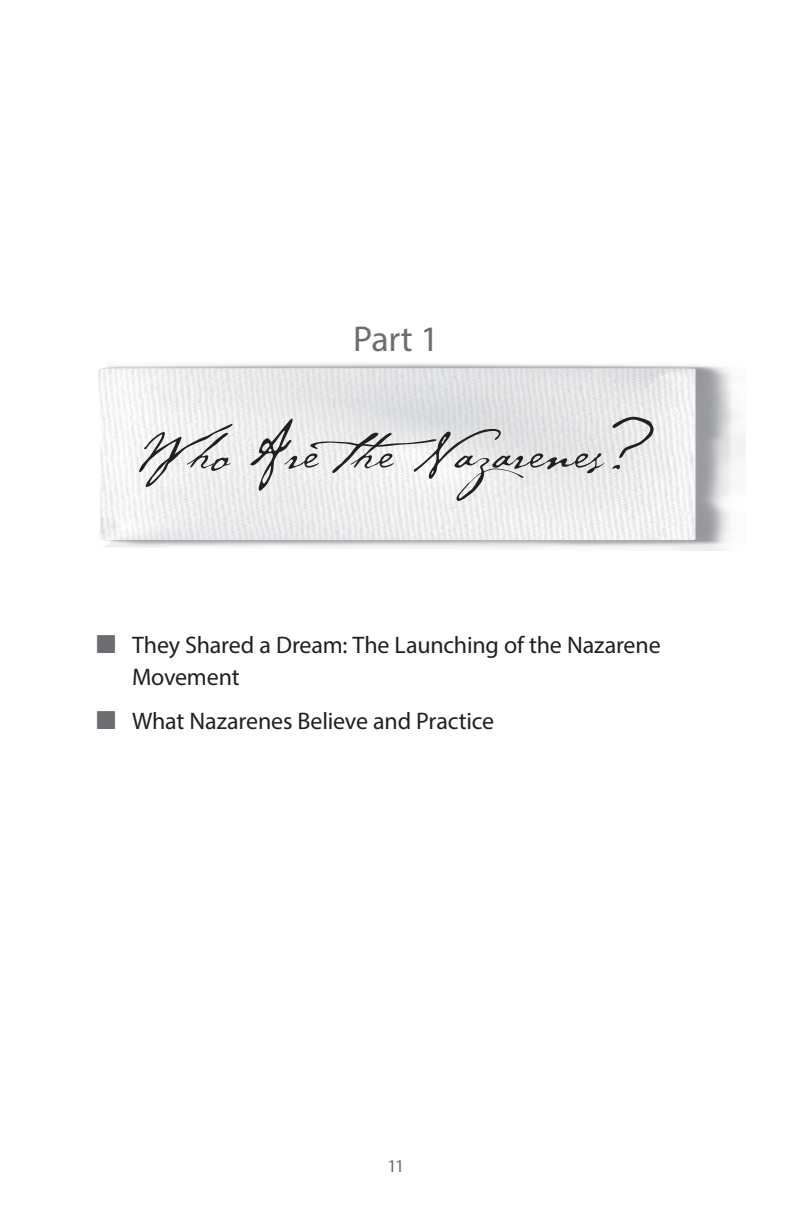
<style>
.page{position:relative;width:792px;height:1224px;background:#fff}
.page>*{position:absolute;margin:0;border:0;box-sizing:border-box;transform-origin:0 0}
.part_title{font:60px "P22 Cezanne";color:#231f20}
.part_no{font:36px "Myriad Pro";color:#6c6d70}
.part_contents{font:24px/32px "Myriad Pro";letter-spacing:-.01em;color:#231f20}
.folio{font:18px "Myriad Pro";color:#6c6d70}
.s1{font-family:"European Pi Three";color:#6c6d70}
</style>
<div class="page">
<img style="left:98px;top:363px;width:647px;height:188px">
<p class="part_no" style="left:353px;top:317px;width:87px">Part 1</p>
<p class="part_title" style="left:136px;top:411px;width:521px">Who Are the Nazarenes?</p>
<p class="part_contents" style="left:132px;top:629px;width:530px;text-indent:-36px"><span class="s1">M</span> They Shared a Dream: The Launching of the Nazarene<br>Movement</p>
<p class="part_contents" style="left:96px;top:705px;width:400px"><span class="s1">M</span> What Nazarenes Believe and Practice</p>
<p class="folio" style="left:388px;top:1154px;width:18px">11</p>
</div>
